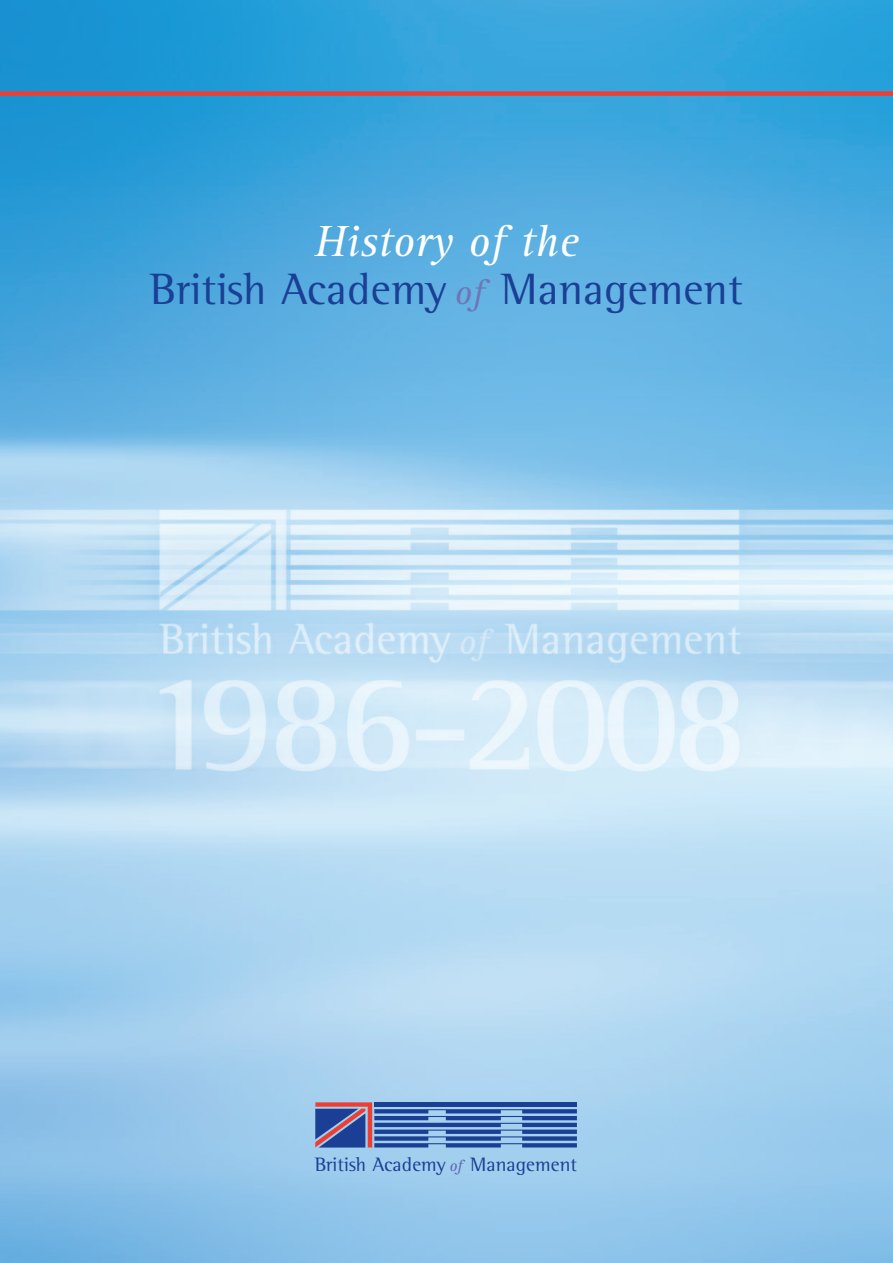
<style>
.page{position:relative;width:893px;height:1263px;background:#fff}
.page>*{position:absolute;margin:0;border:0;box-sizing:border-box;transform-origin:0 0}
.t1{font:45px "Rotis Semi Serif";letter-spacing:.005em;color:#1b3f94}
.t2{font:italic 45px "Rotis Serif";letter-spacing:.005em;color:#fff}
.t3{font:19.95px "Rotis Semi Serif";letter-spacing:.005em;color:#1b3f94}
.s1{font-family:"Rotis Serif";font-style:italic;font-size:36px;color:#6f76b5}
.s2{font-family:"Rotis Serif";font-style:italic;font-size:16.2px;color:#5b67ad}
</style>
<div class="page">
<img style="left:0;top:0;width:893px;height:1263px">
<div style="left:0;top:91px;width:893px;height:5px;background:#ee3e34"></div>
<svg style="left:315px;top:1102px;width:262px;height:45px;background:#5872ae"></svg>
<p class="t2" style="left:314px;top:226px;width:266px">History of the</p>
<p class="t1" style="left:150px;top:273px;width:594px">British Academy <span class="s1">of</span> Management</p>
<p class="t3" style="left:315px;top:1158px;width:264px">British Academy <span class="s2">of</span> Management</p>
</div>
